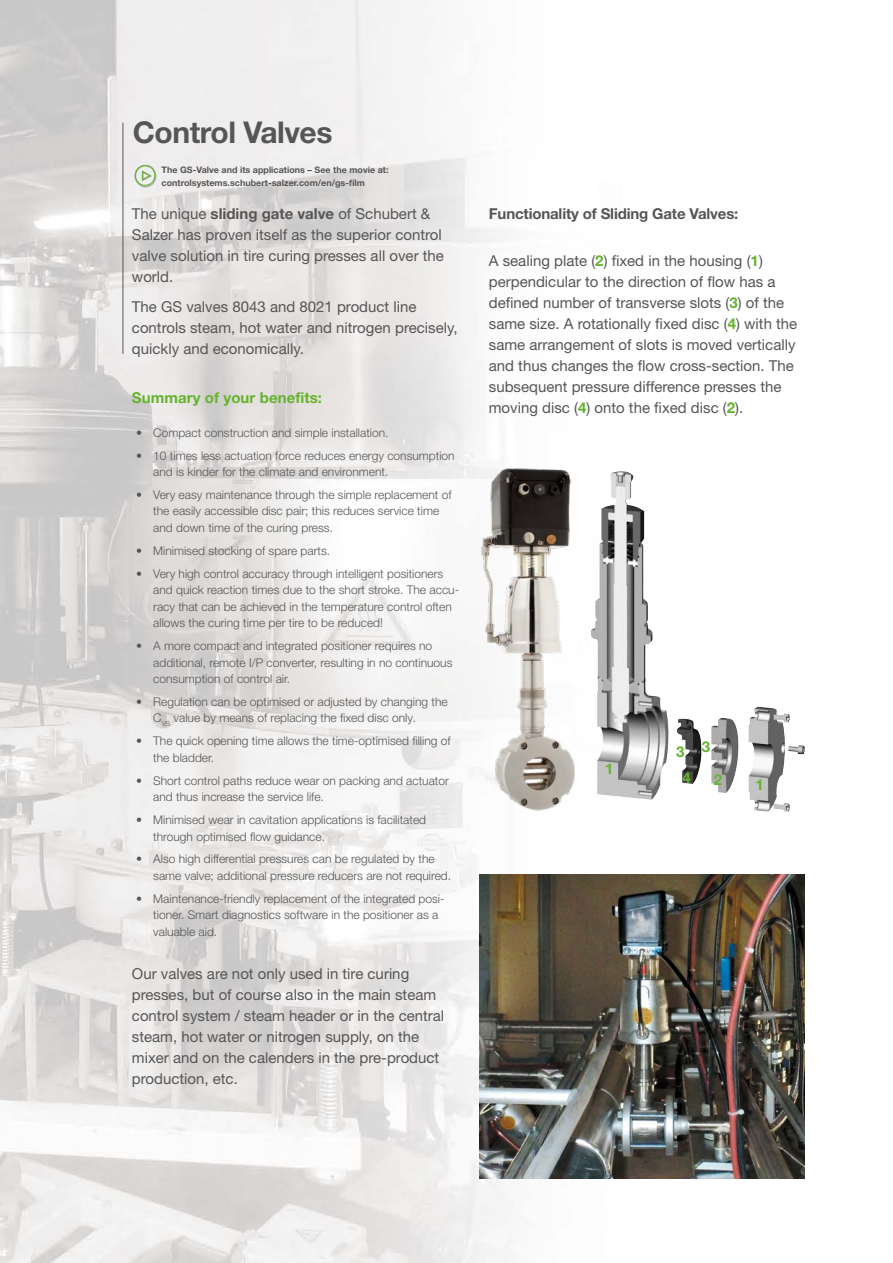
<style>
.page{position:relative;width:893px;height:1263px;background:#fff}
.page>*{position:absolute;margin:0;border:0;box-sizing:border-box;transform-origin:0 0}
.t1{font:700 30px "Helvetica Neue LT Pro";letter-spacing:-.015em;color:#565656}
.t2{font:15px/21px "Helvetica Neue LT Pro";color:#565656}
.t3{font:700 15px "Helvetica Neue LT Pro";letter-spacing:-.01em;color:#565656}
.t4{font:700 15px "Helvetica Neue LT Pro";letter-spacing:.005em;color:#64b32c}
.t5{font:700 15px "Helvetica Neue LT Std";color:#64b32c}
.t6{font:300 12px/16.5px "Helvetica Neue LT Pro";color:#565656}
.t7{font:700 9px/13.5px "Helvetica Neue LT Std";color:#565656}
.s1{font-weight:700}
.s2{font-weight:400}
.s3{font-weight:700;color:#64b32c}
</style>
<div class="page">
<img style="left:0;top:0;width:805px;height:1263px">
<hr style="left:123px;top:123px;width:1px;height:231px;background:#565656">
<img style="left:591px;top:473px;width:25px;height:158px">
<img style="left:477px;top:462px;width:103px;height:353px">
<img style="left:134px;top:165px;width:23px;height:22px">
<svg style="left:135px;top:165px;width:20px;height:21px"></svg>
<img style="left:479px;top:874px;width:326px;height:304px">
<p class="t1" style="left:133px;top:113px;width:201px">Control Valves</p>
<p class="t7" style="left:162px;top:163px;width:228px">The GS-Valve and its applications – See the movie at: controlsystems.schubert-salzer.com/en/gs-film</p>
<p class="t2" style="left:132px;top:203px;width:313px">The unique <span class="s1">sliding gate valve</span> of Schubert &amp; Salzer has proven itself as the superior control valve solution in tire curing presses all over the world.</p>
<p class="t2" style="left:132px;top:295px;width:327px">The GS valves 8043 and 8021 product line controls steam, hot water and nitrogen precisely, quickly and economically.</p>
<p class="t4" style="left:132px;top:388px;width:192px">Summary of your benefits:</p>
<p class="t6" style="left:136px;top:424px;width:254px"><span class="s2">•</span> Compact construction and simple installation.</p>
<p class="t6" style="left:153px;top:447px;width:303px;text-indent:-17px">• 10 times less actuation force reduces energy consumption and is kinder for the climate and environment.</p>
<p class="t6" style="left:153px;top:486px;width:300px;text-indent:-17px"><span class="s2">•</span> Very easy maintenance through the simple replacement of the easily accessible disc pair; this reduces service time and down time of the curing press.</p>
<p class="t6" style="left:136px;top:542px;width:195px"><span class="s2">•</span> Minimised stocking of spare parts.</p>
<p class="t6" style="left:153px;top:565px;width:307px;text-indent:-17px"><span class="s2">•</span> Very high control accuracy through intelligent positioners and quick reaction times due to the short stroke. The accu&shy;racy that can be achieved in the temperature control often allows the curing time per tire to be reduced!</p>
<p class="t6" style="left:153px;top:637px;width:301px;text-indent:-17px"><span class="s2">•</span> A more compact and integrated positioner requires no additional, remote I/P converter, resulting in no continuous consumption of control air.</p>
<p class="t6" style="left:153px;top:693px;width:296px;text-indent:-17px"><span class="s2">•</span> Regulation can be optimised or adjusted by changing the<br>C<sub>VS</sub> value by means of replacing the fixed disc only.</p>
<p class="t6" style="left:153px;top:732px;width:299px;text-indent:-17px"><span class="s2">•</span> The quick opening time allows the time-optimised filling of the bladder.</p>
<p class="t6" style="left:153px;top:772px;width:297px;text-indent:-17px"><span class="s2">•</span> Short control paths reduce wear on packing and actuator and thus increase the service life.</p>
<p class="t6" style="left:153px;top:811px;width:274px;text-indent:-17px"><span class="s2">•</span> Minimised wear in cavitation applications is facilitated through optimised flow guidance.</p>
<p class="t6" style="left:153px;top:851px;width:299px;text-indent:-17px"><span class="s2">•</span> Also high differential pressures can be regulated by the same valve; additional pressure reducers are not required.</p>
<p class="t6" style="left:153px;top:890px;width:293px;text-indent:-17px"><span class="s2">•</span> Maintenance-friendly replacement of the integrated posi&shy;tioner. Smart diagnostics software in the positioner as a valuable aid.</p>
<p class="t2" style="left:132px;top:963px;width:314px">Our valves are not only used in tire curing presses, but of course also in the main steam control system / steam header or in the central steam, hot water or nitrogen supply, on the mixer and on the calenders in the pre-product production, etc.</p>
<p class="t3" style="left:489px;top:204px;width:251px">Functionality of Sliding Gate Valves:</p>
<p class="t2" style="left:489px;top:249px;width:310px">A sealing plate (<span class="s3">2</span>) fixed in the housing (<span class="s3">1</span>) perpendicular to the direction of flow has a defined number of transverse slots (<span class="s3">3</span>) of the same size. A rotationally fixed disc (<span class="s3">4</span>) with the same arrangement of slots is moved vertically and thus changes the flow cross-section. The subsequent pressure difference presses the moving disc (<span class="s3">4</span>) onto the fixed disc (<span class="s3">2</span>).</p>
<p class="t5" style="left:605px;top:760px;width:10px">1</p>
<p class="t5" style="left:702px;top:737px;width:10px">3</p>
<p class="t5" style="left:676px;top:743px;width:10px">3</p>
<p class="t5" style="left:682px;top:768px;width:10px">4</p>
<p class="t5" style="left:714px;top:771px;width:10px">2</p>
<p class="t5" style="left:755px;top:775px;width:10px">1</p>
</div>
